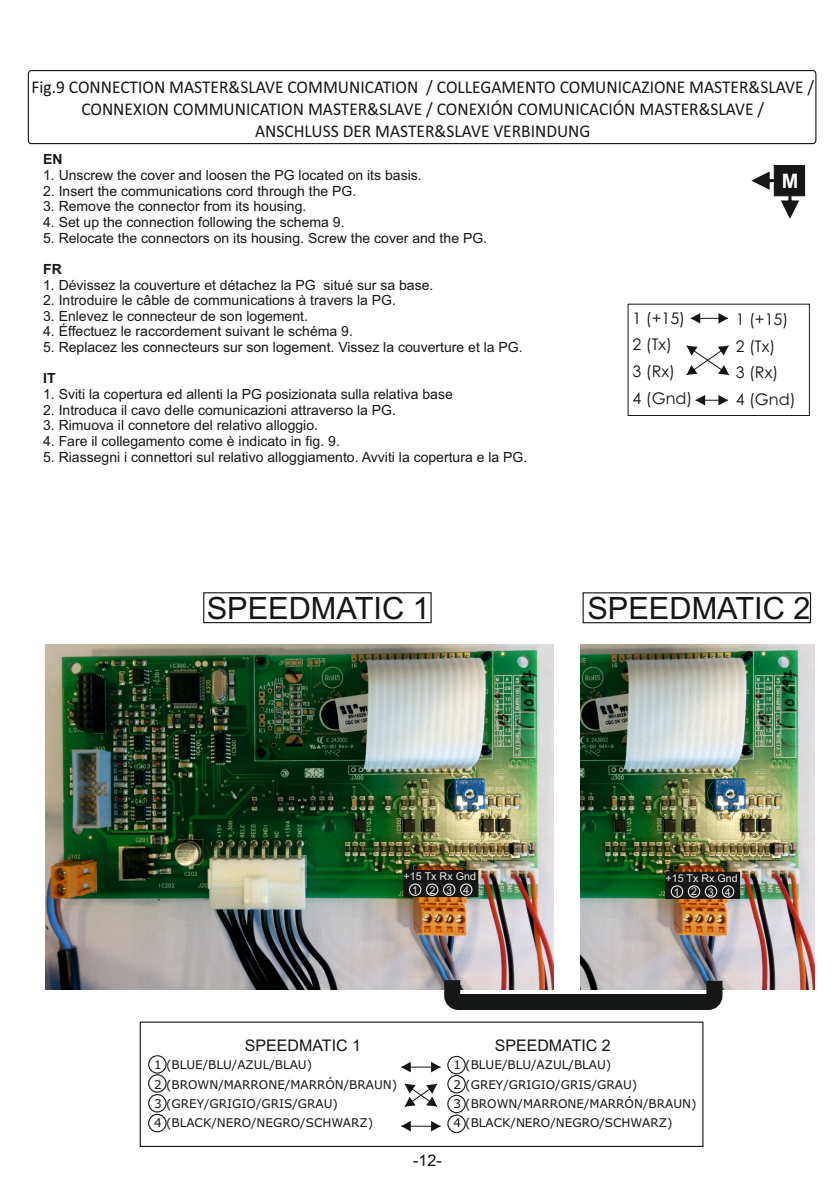
<style>
.page{position:relative;width:840px;height:1191px;background:#fff}
.page>*{position:absolute;margin:0;border:0;box-sizing:border-box;transform-origin:0 0}
.t1{font:30.8px "Arial";color:#151616}
.t2{font:700 20px "Arial";color:#fff}
.t3{font:18px/22px "Calibri";color:#151616;text-align:center}
.t4{font:16px/26.6px "Century Gothic";color:#151616}
.t5{font:16px "Arial";color:#151616}
.t6{font:14px "Arial";color:#151616}
.t7{font:700 14px "Arial";color:#151616}
.t8{font:12px/19.4px "Verdana";color:#151616}
.t9{font:10.8px/13.4px "Arial";color:#ececec;text-align:center}
</style>
<div class="page">
<div style="left:627px;top:304px;width:182px;height:112px;border:1px solid #151616"></div>
<div style="left:203px;top:592px;width:228px;height:31px;border:1px solid #151616"></div>
<div style="left:140px;top:1021px;width:563px;height:126px;border:1px solid #151616"></div>
<hr style="left:401px;top:1066px;width:39px;height:1px;background:#151616">
<svg style="left:401px;top:1062px;width:9px;height:10px"></svg>
<svg style="left:431px;top:1062px;width:9px;height:10px"></svg>
<svg style="left:404px;top:1083px;width:33px;height:24px"></svg>
<hr style="left:401px;top:1125px;width:39px;height:1px;background:#151616">
<svg style="left:401px;top:1121px;width:9px;height:10px"></svg>
<svg style="left:431px;top:1121px;width:9px;height:10px"></svg>
<div style="left:148px;top:1055px;width:18px;height:18px;border:1px solid #151616;border-radius:50%"></div>
<div style="left:447px;top:1055px;width:18px;height:19px;border:1px solid #151616;border-radius:50%"></div>
<div style="left:148px;top:1074px;width:18px;height:18px;border:1px solid #151616;border-radius:50%"></div>
<div style="left:447px;top:1075px;width:18px;height:18px;border:1px solid #151616;border-radius:50%"></div>
<div style="left:148px;top:1094px;width:18px;height:18px;border:1px solid #151616;border-radius:50%"></div>
<div style="left:447px;top:1094px;width:18px;height:19px;border:1px solid #151616;border-radius:50%"></div>
<div style="left:148px;top:1113px;width:18px;height:19px;border:1px solid #151616;border-radius:50%"></div>
<div style="left:447px;top:1114px;width:18px;height:19px;border:1px solid #151616;border-radius:50%"></div>
<img style="left:45px;top:645px;width:508px;height:344px">
<img style="left:580px;top:645px;width:234px;height:344px">
<div style="left:582px;top:592px;width:228px;height:31px;border:1px solid #151616"></div>
<svg style="left:436px;top:964px;width:294px;height:46px"></svg>
<svg style="left:664px;top:871px;width:76px;height:28px"></svg>
<div style="left:670px;top:885px;width:12px;height:12px;border:1px solid #ececec;border-radius:50%"></div>
<div style="left:687px;top:885px;width:12px;height:12px;border:1px solid #ececec;border-radius:50%"></div>
<div style="left:704px;top:885px;width:13px;height:12px;border:1px solid #ececec;border-radius:50%"></div>
<div style="left:721px;top:885px;width:13px;height:12px;border:1px solid #ececec;border-radius:50%"></div>
<svg style="left:402px;top:869px;width:76px;height:28px"></svg>
<div style="left:408px;top:883px;width:13px;height:13px;border:1px solid #ececec;border-radius:50%"></div>
<div style="left:425px;top:883px;width:13px;height:13px;border:1px solid #ececec;border-radius:50%"></div>
<div style="left:442px;top:883px;width:13px;height:13px;border:1px solid #ececec;border-radius:50%"></div>
<div style="left:459px;top:883px;width:13px;height:13px;border:1px solid #ececec;border-radius:50%"></div>
<hr style="left:690px;top:318px;width:37px;height:1px;background:#151616">
<svg style="left:690px;top:313px;width:9px;height:10px"></svg>
<svg style="left:718px;top:313px;width:9px;height:10px"></svg>
<svg style="left:686px;top:345px;width:43px;height:30px"></svg>
<hr style="left:695px;top:400px;width:32px;height:1px;background:#151616">
<svg style="left:695px;top:395px;width:9px;height:10px"></svg>
<svg style="left:718px;top:395px;width:9px;height:10px"></svg>
<svg style="left:751px;top:165px;width:53px;height:54px"></svg>
<div style="left:28px;top:70px;width:788px;height:74px;border:1px solid #151616;border-radius:3px"></div>
<p class="t3" style="left:31px;top:78px;width:783px">Fig.9 CONNECTION MASTER&amp;SLAVE COMMUNICATION / COLLEGAMENTO COMUNICAZIONE MASTER&amp;SLAVE /<br>CONNEXION COMMUNICATION MASTER&amp;SLAVE / CONEXIÓN COMUNICACIÓN MASTER&amp;SLAVE /<br>ANSCHLUSS DER MASTER&amp;SLAVE VERBINDUNG</p>
<h2 class="t2" style="left:781px;top:173px;width:18px">M</h2>
<p class="t7" style="left:43px;top:154px;width:21px">EN</p>
<p class="t6" style="left:43px;top:170px;width:380px">1. Unscrew the cover and loosen the PG located on its basis.</p>
<p class="t6" style="left:43px;top:185px;width:314px">2. Insert the communications cord through the PG.</p>
<p class="t6" style="left:43px;top:201px;width:265px">3. Remove the connector from its housing.</p>
<p class="t6" style="left:43px;top:217px;width:303px">4. Set up the connection following the schema 9.</p>
<p class="t6" style="left:43px;top:232px;width:445px">5. Relocate the connectors on its housing. Screw the cover and the PG.</p>
<p class="t7" style="left:43px;top:264px;width:20px">FR</p>
<p class="t6" style="left:43px;top:279px;width:391px">1. Dévissez la couverture et détachez la PG situé sur sa base.</p>
<p class="t6" style="left:43px;top:295px;width:354px">2. Introduire le câble de communications à travers la PG.</p>
<p class="t6" style="left:43px;top:311px;width:266px">3. Enlevez le connecteur de son logement.</p>
<p class="t6" style="left:43px;top:326px;width:311px">4. Éffectuez le raccordement suivant le schéma 9.</p>
<p class="t6" style="left:43px;top:342px;width:481px">5. Replacez les connecteurs sur son logement. Vissez la couverture et la PG.</p>
<p class="t7" style="left:43px;top:373px;width:14px">IT</p>
<p class="t6" style="left:43px;top:389px;width:411px">1. Sviti la copertura ed allenti la PG posizionata sulla relativa base</p>
<p class="t6" style="left:43px;top:404px;width:354px">2. Introduca il cavo delle comunicazioni attraverso la PG.</p>
<p class="t6" style="left:43px;top:420px;width:276px">3. Rimuova il connetore del relativo alloggio.</p>
<p class="t6" style="left:43px;top:436px;width:298px">4. Fare il collegamento come è indicato in fig. 9.</p>
<p class="t6" style="left:43px;top:451px;width:485px">5. Riassegni i connettori sul relativo alloggiamento. Avviti la copertura e la PG.</p>
<p class="t4" style="left:632px;top:306px;width:61px">1 (+15)<br>2 (Tx)<br>3 (Rx)<br>4 (Gnd)</p>
<p class="t4" style="left:735px;top:307px;width:61px">1 (+15)<br>2 (Tx)<br>3 (Rx)<br>4 (Gnd)</p>
<h1 class="t1" style="left:207px;top:596px;width:224px">SPEEDMATIC 1</h1>
<p class="t9" style="left:403px;top:871px;width:74px">+15 Tx Rx Gnd<br>1234</p>
<h1 class="t1" style="left:587px;top:596px;width:224px">SPEEDMATIC 2</h1>
<p class="t9" style="left:665px;top:872px;width:74px">+15 Tx Rx Gnd<br>1234</p>
<p class="t5" style="left:244px;top:1039px;width:118px">SPEEDMATIC 1</p>
<p class="t5" style="left:494px;top:1039px;width:118px">SPEEDMATIC 2</p>
<p class="t8" style="left:154px;top:1056px;width:244px">1 (BLUE/BLU/AZUL/BLAU)<br>2 (BROWN/MARRONE/MARRÓN/BRAUN)<br>3 (GREY/GRIGIO/GRIS/GRAU)<br>4 (BLACK/NERO/NEGRO/SCHWARZ)</p>
<p class="t8" style="left:453px;top:1056px;width:244px">1 (BLUE/BLU/AZUL/BLAU)<br>2 (GREY/GRIGIO/GRIS/GRAU)<br>3 (BROWN/MARRONE/MARRÓN/BRAUN)<br>4 (BLACK/NERO/NEGRO/SCHWARZ)</p>
<p class="t5" style="left:413px;top:1154px;width:30px">-12-</p>
</div>
